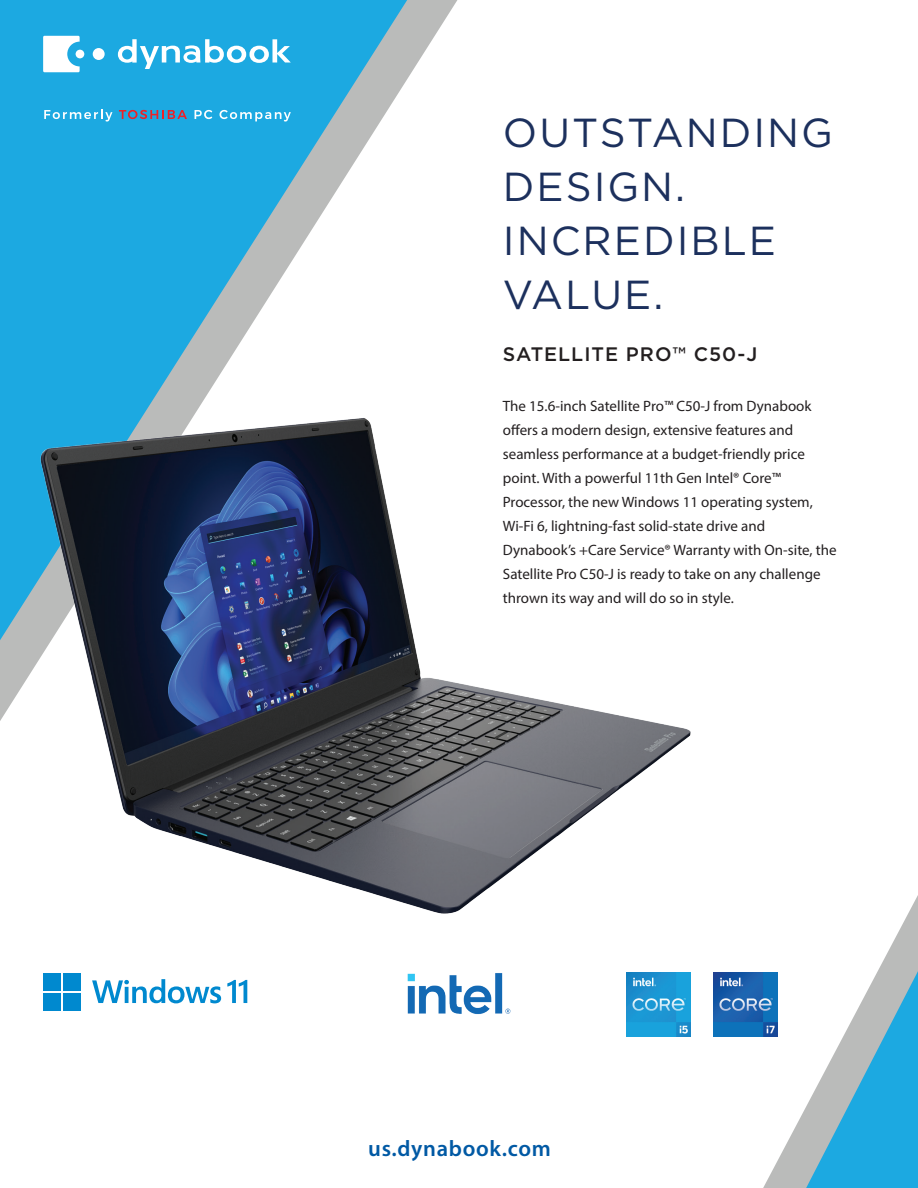
<style>
.page{position:relative;width:918px;height:1188px;background:#fff}
.page>*{position:absolute;margin:0;border:0;box-sizing:border-box;transform-origin:0 0}
.t1{font:40.5px/54px "Gotham";letter-spacing:.05em;color:#1c305d}
.t2{font:600 22.5px "Myriad Pro";letter-spacing:.03em;color:#0159a4}
.t3{font:500 19.5px "Gotham";letter-spacing:.05em;color:#231f20}
.t4{font:15px/24px "Myriad Pro";color:#231f20}
</style>
<div class="page">
<svg style="left:407px;top:0;width:50px;height:79px"></svg>
<svg style="left:0;top:0;width:407px;height:365px;fill:#1ca9e1"></svg>
<img style="left:0;top:365px;width:714px;height:628px">
<svg style="left:763px;top:895px;width:155px;height:293px"></svg>
<svg style="left:806px;top:971px;width:112px;height:217px"></svg>
<svg style="left:43px;top:36px;width:37px;height:36px"></svg>
<div style="left:76px;top:50px;width:8px;height:8px;background:#fff;border-radius:50%"></div>
<div style="left:93px;top:48px;width:12px;height:12px;background:#fff;border-radius:50%"></div>
<svg style="left:118px;top:39px;width:173px;height:30px"></svg>
<svg style="left:44px;top:109px;width:68px;height:13px"></svg>
<svg style="left:119px;top:110px;width:68px;height:9px"></svg>
<svg style="left:195px;top:110px;width:17px;height:9px"></svg>
<svg style="left:220px;top:110px;width:71px;height:12px"></svg>
<img style="left:408px;top:973px;width:102px;height:41px">
<div style="left:43px;top:973px;width:18px;height:18px;background:#0089cf"></div>
<div style="left:63px;top:973px;width:18px;height:18px;background:#0089cf"></div>
<div style="left:43px;top:993px;width:18px;height:18px;background:#0089cf"></div>
<div style="left:63px;top:993px;width:18px;height:18px;background:#0089cf"></div>
<svg style="left:92px;top:979px;width:129px;height:24px"></svg>
<svg style="left:227px;top:980px;width:20px;height:23px"></svg>
<img style="left:627px;top:972px;width:64px;height:64px">
<img style="left:714px;top:972px;width:64px;height:64px">
<h1 class="t1" style="left:503px;top:105px;width:332px">OUTSTANDING<br>DESIGN.<br>INCREDIBLE<br>VALUE.</h1>
<h3 class="t3" style="left:503px;top:342px;width:256px">SATELLITE PRO™ C50-J</h3>
<p class="t4" style="left:503px;top:394px;width:335px">The 15.6-inch Satellite Pro™ C50-J from Dynabook offers a modern design, extensive features and seamless performance at a budget-friendly price point. With a powerful 11th Gen Intel® Core™ Processor, the new Windows 11 operating system, Wi-Fi 6, lightning-fast solid-state drive and Dynabook’s +Care Service® Warranty with On-site, the Satellite Pro C50-J is ready to take on any challenge thrown its way and will do so in style.</p>
<h2 class="t2" style="left:368px;top:1134px;width:184px">us.dynabook.com</h2>
</div>
